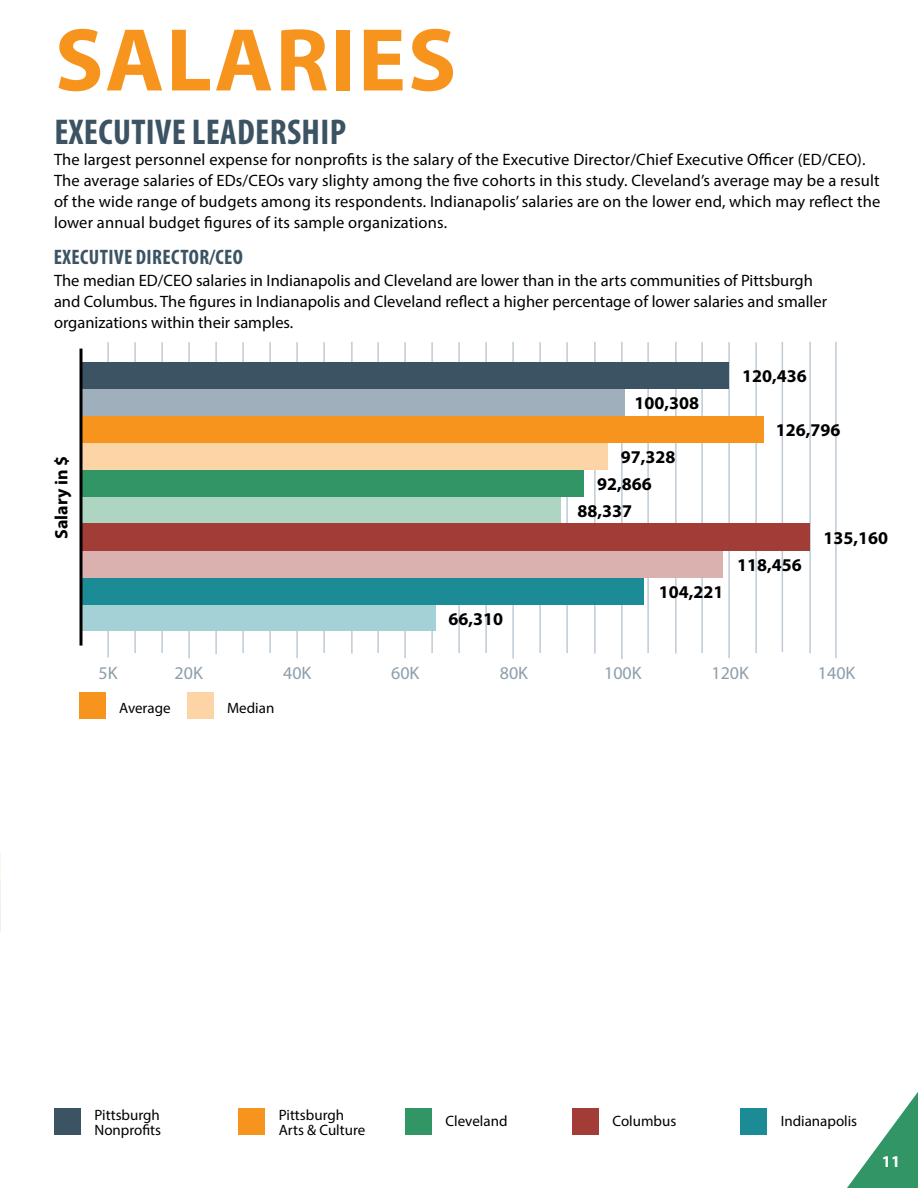
<style>
.page{position:relative;width:918px;height:1188px;background:#fff}
.page>*{position:absolute;margin:0;border:0;box-sizing:border-box;transform-origin:0 0}
.t1{font:700 90px "Myriad Pro";letter-spacing:.02em;color:#f7941e}
.t2{font:700 condensed 36px "Myriad Pro";letter-spacing:.01em;color:#3b5362}
.t3{font:700 condensed 21px "Myriad Pro";letter-spacing:.02em;color:#3b5362}
.t4{font:700 18px "Myriad Pro";color:#000}
.t5{font:18px "Myriad Pro";color:#8d9fac}
.t6{font:16.5px/21px "Myriad Pro";letter-spacing:.01em;color:#000}
.t7{font:700 16.5px "Myriad Pro";color:#fff}
.t8{font:15px/15px "Myriad Pro";color:#000}
</style>
<div class="page">
<div style="left:238px;top:1108px;width:27px;height:27px;background:#f7941e"></div>
<div style="left:405px;top:1108px;width:27px;height:27px;background:#329566"></div>
<div style="left:740px;top:1108px;width:27px;height:27px;background:#1b8b96"></div>
<div style="left:572px;top:1108px;width:27px;height:27px;background:#a23c37"></div>
<div style="left:54px;top:1108px;width:27px;height:27px;background:#3b5362"></div>
<hr style="left:835px;top:342px;width:2px;height:316px;background:#bfcad4">
<hr style="left:782px;top:342px;width:1px;height:310px;background:#bfcad4">
<hr style="left:755px;top:342px;width:2px;height:311px;background:#bfcad4">
<hr style="left:728px;top:342px;width:2px;height:316px;background:#bfcad4">
<hr style="left:701px;top:342px;width:2px;height:311px;background:#bfcad4">
<hr style="left:485px;top:342px;width:2px;height:311px;background:#bfcad4">
<hr style="left:431px;top:342px;width:2px;height:311px;background:#bfcad4">
<hr style="left:594px;top:342px;width:2px;height:312px;background:#bfcad4">
<hr style="left:647px;top:342px;width:2px;height:311px;background:#bfcad4">
<hr style="left:675px;top:342px;width:2px;height:312px;background:#bfcad4">
<hr style="left:621px;top:342px;width:2px;height:317px;background:#bfcad4">
<hr style="left:566px;top:342px;width:2px;height:311px;background:#bfcad4">
<hr style="left:512px;top:342px;width:2px;height:317px;background:#bfcad4">
<hr style="left:458px;top:342px;width:2px;height:311px;background:#bfcad4">
<hr style="left:404px;top:342px;width:2px;height:316px;background:#bfcad4">
<hr style="left:242px;top:342px;width:2px;height:311px;background:#bfcad4">
<hr style="left:188px;top:342px;width:2px;height:316px;background:#bfcad4">
<hr style="left:134px;top:342px;width:2px;height:311px;background:#bfcad4">
<hr style="left:296px;top:342px;width:2px;height:316px;background:#bfcad4">
<hr style="left:351px;top:342px;width:2px;height:312px;background:#bfcad4">
<hr style="left:377px;top:342px;width:2px;height:311px;background:#bfcad4">
<hr style="left:323px;top:342px;width:2px;height:311px;background:#bfcad4">
<hr style="left:269px;top:342px;width:2px;height:311px;background:#bfcad4">
<hr style="left:215px;top:342px;width:2px;height:312px;background:#bfcad4">
<hr style="left:161px;top:342px;width:2px;height:311px;background:#bfcad4">
<hr style="left:107px;top:342px;width:2px;height:315px;background:#bfcad4">
<hr style="left:539px;top:342px;width:2px;height:311px;background:#bfcad4">
<hr style="left:809px;top:342px;width:2px;height:311px;background:#bfcad4">
<div style="left:81px;top:497px;width:480px;height:27px;background:#add5c2"></div>
<div style="left:81px;top:524px;width:729px;height:27px;background:#a23c37"></div>
<div style="left:81px;top:605px;width:354px;height:26px;background:#a4d1d5"></div>
<div style="left:81px;top:577px;width:563px;height:28px;background:#1b8b96"></div>
<div style="left:81px;top:551px;width:642px;height:27px;background:#dab1af"></div>
<div style="left:81px;top:362px;width:648px;height:27px;background:#3b5362"></div>
<div style="left:81px;top:389px;width:543px;height:27px;background:#a0afbc"></div>
<div style="left:81px;top:470px;width:502px;height:27px;background:#329566"></div>
<div style="left:81px;top:443px;width:527px;height:27px;background:#fcd4a5"></div>
<div style="left:81px;top:416px;width:683px;height:27px;background:#f7941e"></div>
<hr style="left:80px;top:349px;width:2px;height:297px;background:#000">
<div style="left:79px;top:692px;width:27px;height:27px;background:#f7941e"></div>
<div style="left:187px;top:692px;width:27px;height:27px;background:#fcd4a5"></div>
<svg style="left:847px;top:1092px;width:71px;height:96px"></svg>
<h1 class="t1" style="left:55px;top:1px;width:403px">SALARIES</h1>
<h2 class="t2" style="left:54px;top:109px;width:293px">EXECUTIVE LEADERSHIP</h2>
<p class="t6" style="left:54px;top:149px;width:828px">The largest personnel expense for nonprofits is the salary of the Executive Director/Chief Executive Officer (ED/CEO).<br>The average salaries of EDs/CEOs vary slighty among the five cohorts in this study. Cleveland’s average may be a result of the wide range of budgets among its respondents. Indianapolis’ salaries are on the lower end, which may reflect the lower annual budget figures of its sample organizations.</p>
<p class="t3" style="left:54px;top:244px;width:191px">EXECUTIVE DIRECTOR/CEO</p>
<p class="t6" style="left:54px;top:270px;width:775px">The median ED/CEO salaries in Indianapolis and Cleveland are lower than in the arts communities of Pittsburgh and Columbus. The figures in Indianapolis and Cleveland reflect a higher percentage of lower salaries and smaller organizations within their samples.</p>
<p class="t4" style="left:50px;top:539px;width:85px;rotate:-90deg">Salary in $</p>
<p class="t4" style="left:448px;top:608px;width:56px">66,310</p>
<p class="t4" style="left:634px;top:391px;width:66px">100,308</p>
<p class="t4" style="left:621px;top:445px;width:56px">97,328</p>
<p class="t4" style="left:597px;top:472px;width:56px">92,866</p>
<p class="t4" style="left:578px;top:500px;width:56px">88,337</p>
<p class="t4" style="left:659px;top:580px;width:66px">104,221</p>
<p class="t4" style="left:742px;top:364px;width:66px">120,436</p>
<p class="t4" style="left:776px;top:418px;width:66px">126,796</p>
<p class="t4" style="left:737px;top:553px;width:66px">118,456</p>
<p class="t4" style="left:823px;top:526px;width:66px">135,160</p>
<p class="t5" style="left:99px;top:662px;width:20px">5K</p>
<p class="t5" style="left:175px;top:662px;width:30px">20K</p>
<p class="t5" style="left:283px;top:662px;width:30px">40K</p>
<p class="t5" style="left:391px;top:662px;width:30px">60K</p>
<p class="t5" style="left:500px;top:662px;width:30px">80K</p>
<p class="t5" style="left:604px;top:662px;width:39px">100K</p>
<p class="t5" style="left:711px;top:662px;width:39px">120K</p>
<p class="t5" style="left:818px;top:662px;width:39px">140K</p>
<p class="t8" style="left:119px;top:700px;width:53px">Average</p>
<p class="t8" style="left:227px;top:700px;width:49px">Median</p>
<p class="t8" style="left:94px;top:1107px;width:68px">Pittsburgh<br>Nonprofits</p>
<p class="t8" style="left:279px;top:1107px;width:88px">Pittsburgh<br>Arts &amp; Culture</p>
<p class="t8" style="left:446px;top:1114px;width:63px">Cleveland</p>
<p class="t8" style="left:612px;top:1114px;width:65px">Columbus</p>
<p class="t8" style="left:781px;top:1114px;width:78px">Indianapolis</p>
<p class="t7" style="left:882px;top:1151px;width:20px">11</p>
</div>
